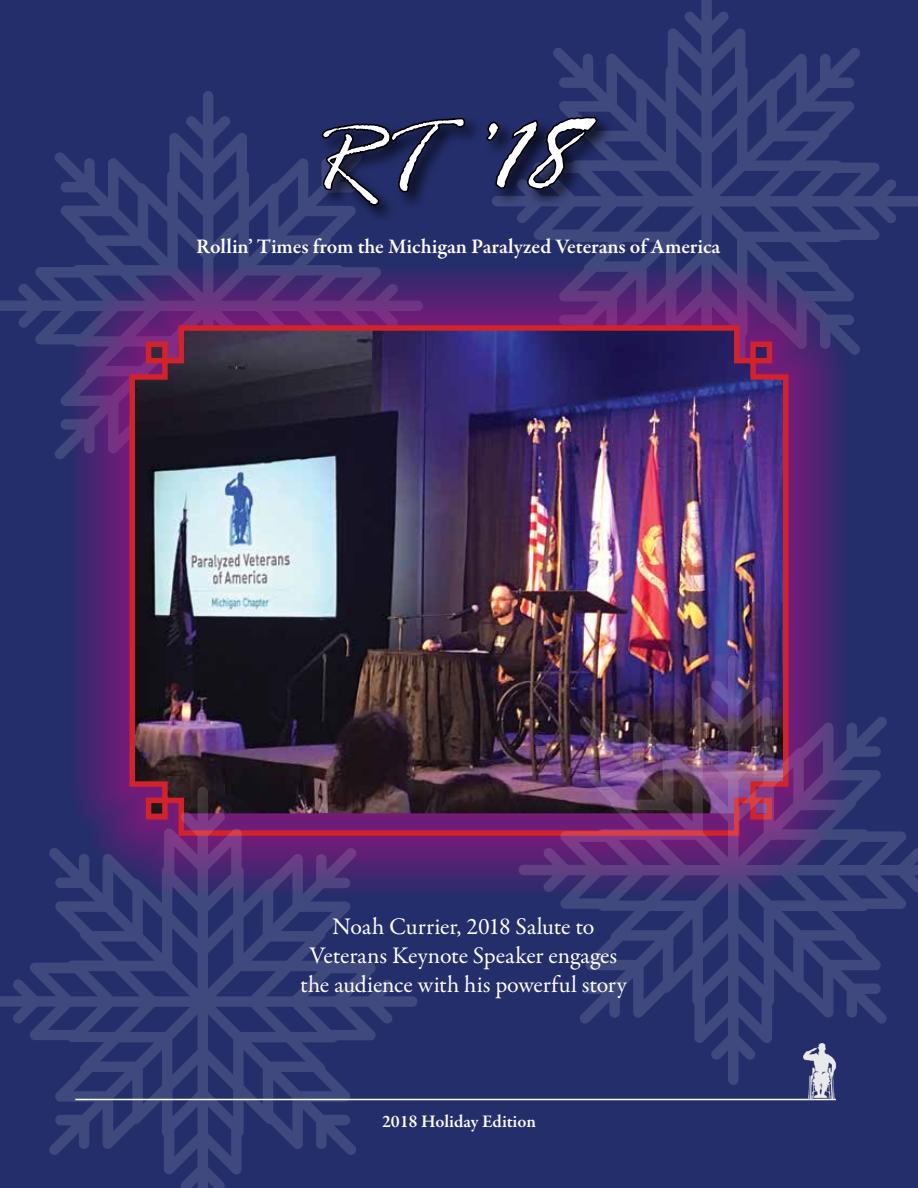
<style>
.page{position:relative;width:918px;height:1188px;background:#242e6b}
.page>*{position:absolute;margin:0;border:0;box-sizing:border-box;transform-origin:0 0}
.t1{font:24px/28.8px "Garamond Premr Pro";letter-spacing:-.01em;color:#fff;text-align:center}
.t2{font:600 21px "Garamond Premr Pro";color:#fff}
.t3{font:600 18px "Garamond Premr Pro";color:#fff}
</style>
<div class="page">
<svg style="left:534px;top:0;width:384px;height:355px"></svg>
<svg style="left:0;top:91px;width:345px;height:368px"></svg>
<hr style="left:75px;top:1099px;width:761px;height:1px;background:#fff">
<img style="left:804px;top:1085px;width:32px;height:15px">
<div style="left:319px;top:114px;width:297px;height:110px;background:#000;opacity:.75"></div>
<svg style="left:321px;top:117px;width:145px;height:89px"></svg>
<svg style="left:486px;top:116px;width:112px;height:75px"></svg>
<div style="left:67px;top:263px;width:784px;height:635px;background:#ec008c;opacity:.83"></div>
<img style="left:127px;top:323px;width:664px;height:516px">
<svg style="left:0;top:787px;width:417px;height:401px"></svg>
<img style="left:519px;top:655px;width:399px;height:430px">
<p class="t2" style="left:196px;top:234px;width:526px">Rollin’ Times from the Michigan Paralyzed Veterans of America</p>
<p class="t1" style="left:300px;top:913px;width:328px">Noah Currier, 2018 Salute to<br>Veterans Keynote Speaker engages the audience with his powerful story</p>
<p class="t3" style="left:382px;top:1110px;width:155px">2018 Holiday Edition</p>
</div>
